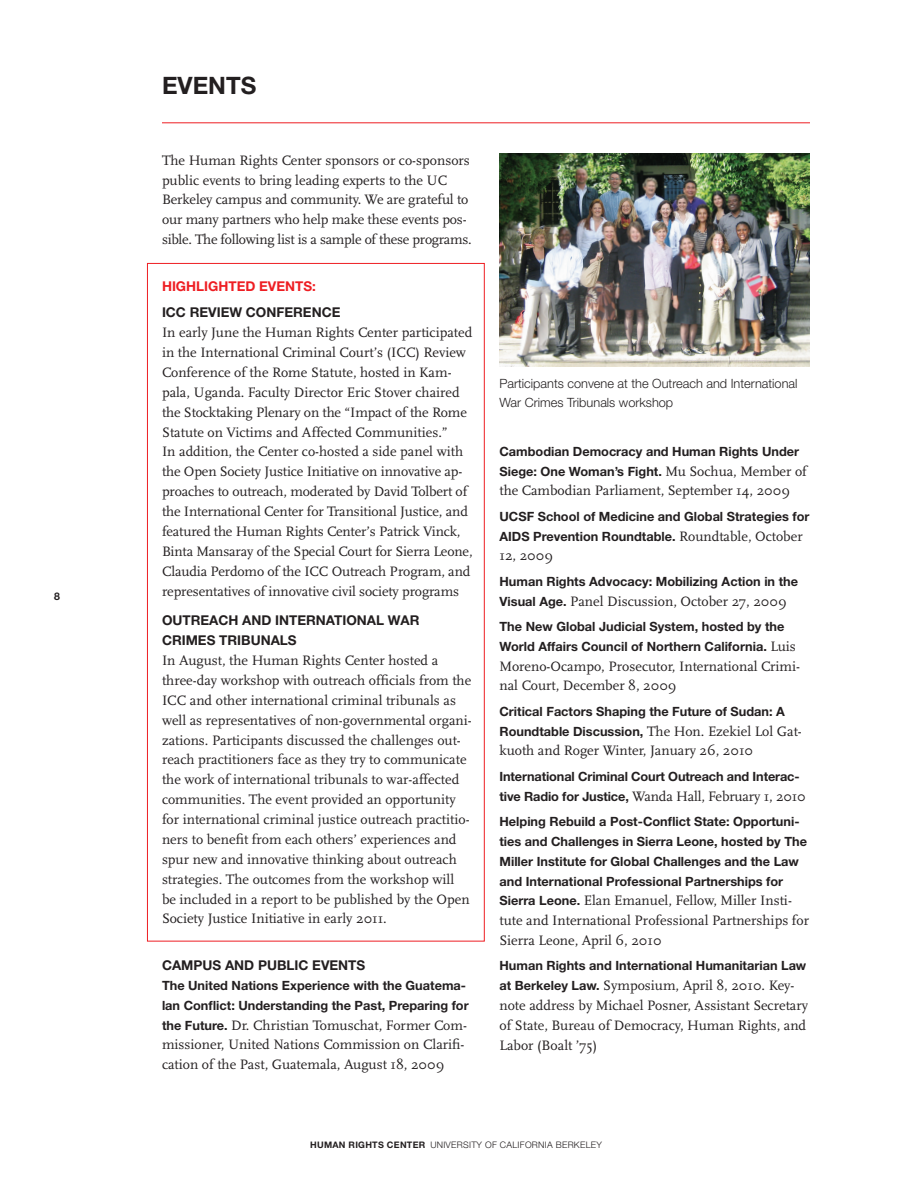
<style>
.page{position:relative;width:918px;height:1188px;background:#fff}
.page>*{position:absolute;margin:0;border:0;box-sizing:border-box;transform-origin:0 0}
.t1{font:700 24px "Helvetica Neue LT Std";color:#231f20}
.t2{font:14.25px/20px "Scala";color:#231f20}
.t3{font:700 13.5px "Helvetica Neue LT Std";color:#231f20}
.t4{font:700 13.5px "Helvetica Neue LT Std";color:#ee1e23}
.t5{font:700 12.75px/20px "Helvetica Neue LT Std";color:#231f20}
.t6{font:300 12.75px/19.5px "Helvetica Neue LT Std";color:#231f20}
.t7{font:700 10.5px "Helvetica Neue LT Std";color:#231f20}
.t8{font:300 9px "Helvetica Neue LT Std";letter-spacing:.03em;color:#231f20}
.t9{font:700 9px "Helvetica Neue LT Std";color:#231f20}
.s1{font-family:"Helvetica Neue LT Std";font-weight:700;font-size:12.75px}
.s2{font-family:"Scala";font-weight:400;font-size:14.25px}
</style>
<div class="page">
<hr style="left:162px;top:123px;width:648px;height:1px;background:#ee1e23">
<img style="left:500px;top:153px;width:310px;height:214px">
<p class="t7" style="left:54px;top:590px;width:7px">8</p>
<h1 class="t1" style="left:162px;top:71px;width:48px">events</h1>
<p class="t2" style="left:162px;top:150px;width:311px">The Human Rights Center sponsors or co-sponsors public events to bring leading experts to the UC Berkeley campus and community. We are grateful to our many partners who help make these events pos&shy;sible. The following list is a sample of these programs.</p>
<p class="t4" style="left:162px;top:278px;width:66px">Highlighte</p>
<p class="t4" style="left:245px;top:278px;width:41px">d Events</p>
<p class="t4" style="left:312px;top:278px;width:5px">:</p>
<p class="t3" style="left:162px;top:304px;width:133px">ICC Review Con ference</p>
<p class="t2" style="left:162px;top:323px;width:312px">In early June the Human Rights Center participated in the International Criminal Court’s (ICC ) Review Conference of the Rome Statute, hosted in Kam&shy;pala, Uganda. Faculty Director Eric Stover chaired the Stocktaking Plenary on the “Impact of the Rome Statute on Victims and Affected Communities.”<br>In addition, the Center co-hosted a side panel with the Open Society Justice Initiative on innovative ap&shy;proaches to outreach, moderated by David Tolbert of the International Center for Transitional Justice, and featured the Human Rights Center’s Patrick Vinck, Binta Mansaray of the Special Court for Sierra Leone, Claudia Perdomo of the ICC</p>
<p class="t2" style="left:162px;top:561px;width:310px;text-indent:170px">Outreach Program, and representatives of innovative civil society programs</p>
<p class="t3" style="left:162px;top:612px;width:21px">Outreach</p>
<p class="t3" style="left:242px;top:612px;width:47px">and International</p>
<p class="t3" style="left:388px;top:612px;width:12px">War</p>
<p class="t3" style="left:162px;top:632px;width:20px">Crimes</p>
<p class="t3" style="left:219px;top:632px;width:18px">Tribunals</p>
<p class="t2" style="left:162px;top:651px;width:311px">In August, the Human Rights Center hosted a three-day workshop with outreach officials from the<br>ICC</p>
<p class="t2" style="left:162px;top:690px;width:311px;text-indent:28px">and other international criminal tribunals as well as representatives of non-governmental organi&shy;zations. Participants discussed the challenges out&shy;reach practitioners face as they try to communicate the work of international tribunals to war-affected communities. The event provided an opportunity for international criminal justice outreach practitio&shy;ners to benefit from each others’ experiences and spur new and innovative thinking about outreach strategies. The outcomes from the workshop will<br>be included in a report to be published by the Open Society Justice Initiative in early 2011.</p>
<p class="t3" style="left:162px;top:957px;width:21px">Campus</p>
<p class="t3" style="left:225px;top:957px;width:52px">and Public</p>
<p class="t3" style="left:312px;top:957px;width:27px">Events</p>
<p class="t5" style="left:162px;top:975px;width:308px">The United Nations Experience with the Guatema&shy;lan Conflict: Understanding the Past, Preparing for</p>
<p class="t2" style="left:162px;top:1015px;width:306px"><span class="s1">the Future.</span> Dr. Christian Tomuschat, Former Com&shy;missioner, United Nations Commission on Clarifi&shy;cation of the Past, Guatemala, August 18, 2009</p>
<p class="t6" style="left:500px;top:373px;width:300px">Participants convene at the Outreach and International<br>War Crimes Tribunals workshop</p>
<p class="t5" style="left:500px;top:441px;width:309px">Cambodian Democracy and Human Rights Under<br>Siege: One Woman’s Fight. <span class="s2">Mu Sochua, Member of</span></p>
<p class="t2" style="left:500px;top:481px;width:292px">the Cambodian Parliament, September 14, 2009</p>
<p class="t5" style="left:500px;top:506px;width:311px">UCSF School of Medicine and Global Strategies for<br>AIDS Prevention Roundtable. <span class="s2">Roundtable, October</span></p>
<p class="t2" style="left:500px;top:546px;width:55px">12, 2009</p>
<p class="t5" style="left:500px;top:571px;width:300px">Human Rights Advocacy: Mobilizing Action in the</p>
<p class="t2" style="left:500px;top:591px;width:289px"><span class="s1">Visual Age.</span> Panel Discussion, October 27, 2009</p>
<p class="t5" style="left:500px;top:616px;width:298px">The New Global Judicial System, hosted by the<br>World Affairs Council of Northern California. <span class="s2">Luis</span></p>
<p class="t2" style="left:499px;top:656px;width:302px">Moreno-Ocampo, Prosecutor, International Crimi&shy;nal Court, December 8, 2009</p>
<p class="t5" style="left:500px;top:701px;width:304px">Critical Factors Shaping the Future of Sudan: A<br>Roundtable Discussion, <span class="s2">The Hon. Ezekiel Lol Gat-</span></p>
<p class="t2" style="left:499px;top:741px;width:255px">kuoth and Roger Winter, January 26, 2010</p>
<p class="t5" style="left:500px;top:766px;width:302px">International Criminal Court Outreach and Interac-</p>
<p class="t2" style="left:500px;top:786px;width:308px"><span class="s1">tive Radio for Justice,</span> Wanda Hall, February 1, 2010</p>
<p class="t5" style="left:500px;top:811px;width:309px">Helping Rebuild a Post-Conflict State: Opportuni&shy;ties and Challenges in Sierra Leone, hosted by The Miller Institute for Global Challenges and the Law and International Professional Partnerships for</p>
<p class="t2" style="left:500px;top:891px;width:311px"><span class="s1">Sierra Leone.</span> Elan Emanuel, Fellow, Miller Insti&shy;tute and International Professional Partnerships for<br>Sierra Leone, April 6, 2010</p>
<p class="t5" style="left:500px;top:956px;width:308px">Human Rights and International Humanitarian Law</p>
<p class="t2" style="left:499px;top:976px;width:310px"><span class="s1">at Berkeley Law.</span> Symposium, April 8, 2010. Key&shy;note address by Michael Posner, Assistant Secretary of State, Bureau of Democracy, Human Rights, and Labor (Boalt ’75)</p>
<p class="t9" style="left:310px;top:1139px;width:8px">human</p>
<p class="t9" style="left:349px;top:1139px;width:24px">rights</p>
<p class="t9" style="left:387px;top:1139px;width:7px">center</p>
<p class="t8" style="left:430px;top:1139px;width:173px">university of california berkeley</p>
</div>
